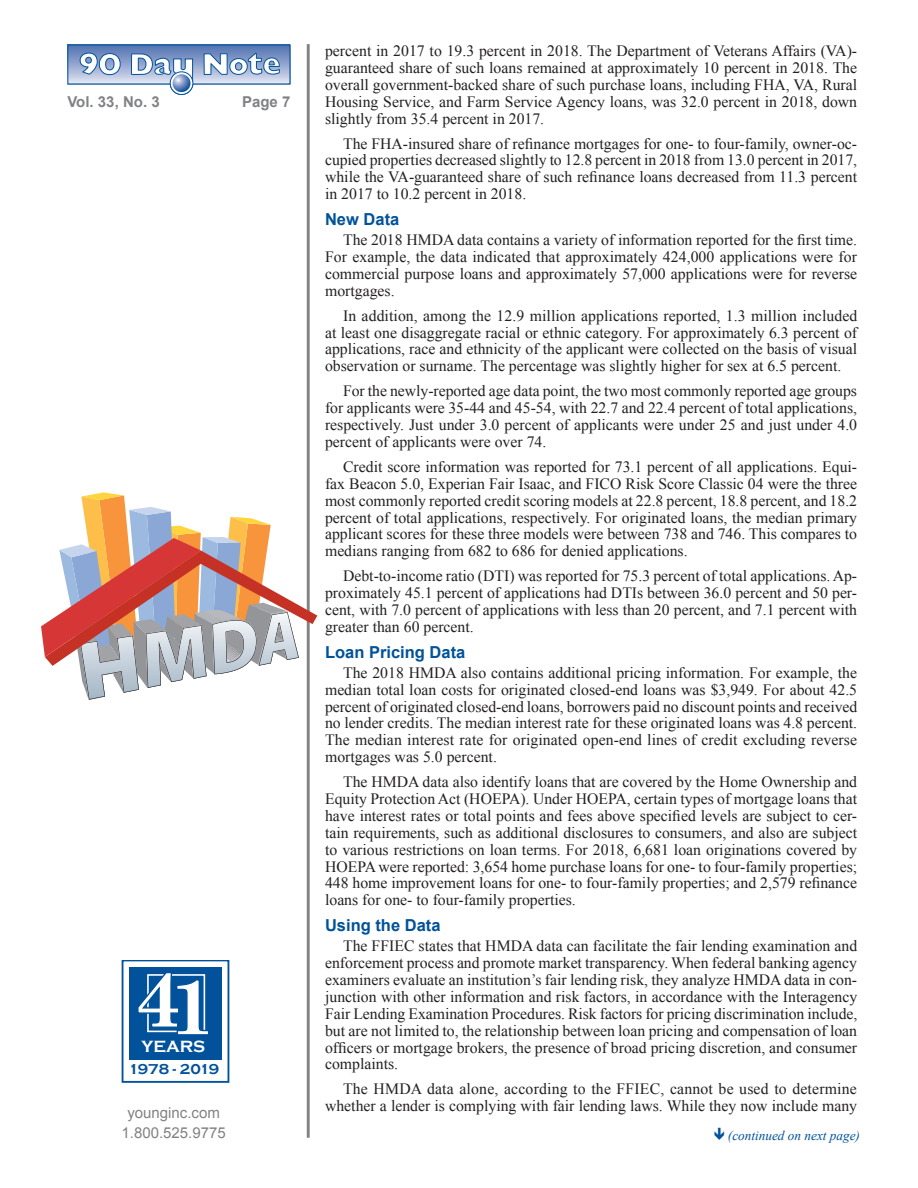
<style>
.page{position:relative;width:918px;height:1188px;background:#fff}
.page>*{position:absolute;margin:0;border:0;box-sizing:border-box;transform-origin:0 0}
.t1{font:700 77.85px "Century Schoolbook BT";color:#fff}
.t2{font:700 16.65px "Copperplate Gothic";color:#fff}
.articlesubhead{font:700 16.5px "Arial";color:#01529a}
.Body_Text{font:15.75px/16.8px "Times New Roman";color:#231f20;text-align:justify}
.coverbottomhd_1{font:15px "Arial";color:#808285}
.pagehdr2{font:700 15px "Arial";color:#808285}
.t3{font:700 14.7px "Copperplate Gothic";letter-spacing:-.045em;color:#01529a}
.continued_on{font:italic 13.5px "Times New Roman";color:#01529a}
</style>
<div class="page">
<div style="left:68px;top:45px;width:222px;height:39px;background:linear-gradient(to bottom,#4e6fb0,#e1e3f2)"></div>
<div style="left:67px;top:45px;width:223px;height:39px;border:1px solid #01529a"></div>
<div style="left:170px;top:72px;width:23px;height:23px;border:1px solid #01529a;border-radius:50%"></div>
<svg style="left:80px;top:53px;width:41px;height:22px"></svg>
<svg style="left:204px;top:53px;width:76px;height:22px"></svg>
<svg style="left:131px;top:45px;width:62px;height:47px"></svg>
<hr style="left:307px;top:44px;width:3px;height:1094px;background:#808285">
<div style="left:122px;top:960px;width:107px;height:123px;border:2px solid #01529a"></div>
<div style="left:129px;top:967px;width:93px;height:93px;background:#01529a"></div>
<svg style="left:147px;top:974px;width:59px;height:59px"></svg>
<svg style="left:41px;top:492px;width:276px;height:208px"></svg>
<p class="pagehdr2" style="left:67px;top:92px;width:94px">Vol. 33, No. 3</p>
<p class="pagehdr2" style="left:242px;top:92px;width:50px">Page 7</p>
<p class="t1" style="left:135px;top:951px;width:47px">4</p>
<p class="t2" style="left:141px;top:1037px;width:65px">YEARS</p>
<p class="t1" style="left:169px;top:958px;width:47px">1</p>
<p class="t3" style="left:129px;top:1061px;width:92px">1978 - 2019</p>
<p class="coverbottomhd_1" style="left:127px;top:1102px;width:94px">younginc.com</p>
<p class="coverbottomhd_1" style="left:122px;top:1123px;width:106px">1.800.525.9775</p>
<p class="Body_Text" style="left:325px;top:42px;width:534px">percent in 2017 to 19.3 percent in 2018. The Department of Veterans Affairs (VA)- guaranteed share of such loans remained at approximately 10 percent in 2018. The overall government-backed share of such purchase loans, including FHA, VA, Rural Housing Service, and Farm Service Agency loans, was 32.0 percent in 2018, down slightly from 35.4 percent in 2017.</p>
<p class="Body_Text" style="left:325px;top:135px;width:534px;text-indent:18px">The FHA-insured share of refinance mortgages for one- to four-family, owner-oc&shy;cupied properties decreased slightly to 12.8 percent in 2018 from 13.0 percent in 2017, while the VA-guaranteed share of such refinance loans decreased from 11.3 percent in 2017 to 10.2 percent in 2018.</p>
<p class="articlesubhead" style="left:325px;top:208px;width:76px">New Data</p>
<p class="Body_Text" style="left:325px;top:231px;width:534px;text-indent:18px">The 2018 HMDA data contains a variety of information reported for the first time.<br>For example, the data indicated that approximately 424,000 applications were for commercial purpose loans and approximately 57,000 applications were for reverse mortgages.</p>
<p class="Body_Text" style="left:325px;top:307px;width:534px;text-indent:18px">In addition, among the 12.9 million applications reported, 1.3 million included at least one disaggregate racial or ethnic category. For approximately 6.3 percent of applications, race and ethnicity of the applicant were collected on the basis of visual observation or surname. The percentage was slightly higher for sex at 6.5 percent.</p>
<p class="Body_Text" style="left:325px;top:382px;width:534px;text-indent:18px">For the newly-reported age data point, the two most commonly reported age groups for applicants were 35-44 and 45-54, with 22.7 and 22.4 percent of total applications, respectively. Just under 3.0 percent of applicants were under 25 and just under 4.0 percent of applicants were over 74.</p>
<p class="Body_Text" style="left:325px;top:458px;width:534px;text-indent:18px">Credit score information was reported for 73.1 percent of all applications. Equi&shy;fax Beacon 5.0, Experian Fair Isaac, and FICO Risk Score Classic 04 were the three most commonly reported credit scoring models at 22.8 percent, 18.8 percent, and 18.2 percent of total applications, respectively. For originated loans, the median primary applicant scores for these three models were between 738 and 746. This compares to medians ranging from 682 to 686 for denied applications.</p>
<p class="Body_Text" style="left:325px;top:567px;width:534px;text-indent:18px">Debt-to-income ratio (DTI) was reported for 75.3 percent of total applications. Ap&shy;proximately 45.1 percent of applications had DTIs between 36.0 percent and 50 per&shy;cent, with 7.0 percent of applications with less than 20 percent, and 7.1 percent with greater than 60 percent.</p>
<p class="articlesubhead" style="left:325px;top:641px;width:142px">Loan Pricing Data</p>
<p class="Body_Text" style="left:325px;top:664px;width:534px;text-indent:18px">The 2018 HMDA also contains additional pricing information. For example, the median total loan costs for originated closed-end loans was $3,949. For about 42.5 percent of originated closed-end loans, borrowers paid no discount points and received no lender credits. The median interest rate for these originated loans was 4.8 percent.<br>The median interest rate for originated open-end lines of credit excluding reverse mortgages was 5.0 percent.</p>
<p class="Body_Text" style="left:325px;top:773px;width:534px;text-indent:18px">The HMDA data also identify loans that are covered by the Home Ownership and Equity Protection Act (HOEPA). Under HOEPA, certain types of mortgage loans that have interest rates or total points and fees above specified levels are subject to cer&shy;tain requirements, such as additional disclosures to consumers, and also are subject to various restrictions on loan terms. For 2018, 6,681 loan originations covered by HOEPA were reported: 3,654 home purchase loans for one- to four-family properties; 448 home improvement loans for one- to four-family properties; and 2,579 refinance loans for one- to four-family properties.</p>
<p class="articlesubhead" style="left:325px;top:915px;width:117px">Using the Data</p>
<p class="Body_Text" style="left:325px;top:937px;width:534px;text-indent:18px">The FFIEC states that HMDA data can facilitate the fair lending examination and enforcement process and promote market transparency. When federal banking agency examiners evaluate an institution’s fair lending risk, they analyze HMDA data in con&shy;junction with other information and risk factors, in accordance with the Interagency Fair Lending Examination Procedures. Risk factors for pricing discrimination include, but are not limited to, the relationship between loan pricing and compensation of loan officers or mortgage brokers, the presence of broad pricing discretion, and consumer complaints.</p>
<p class="Body_Text" style="left:325px;top:1080px;width:534px;text-align:right">The HMDA data alone, according to the FFIEC, cannot be used to determine whether a lender is complying with fair lending laws. While they now include many</p>
<p class="continued_on" style="left:728px;top:1126px;width:134px">(continued on next page)</p>
</div>
